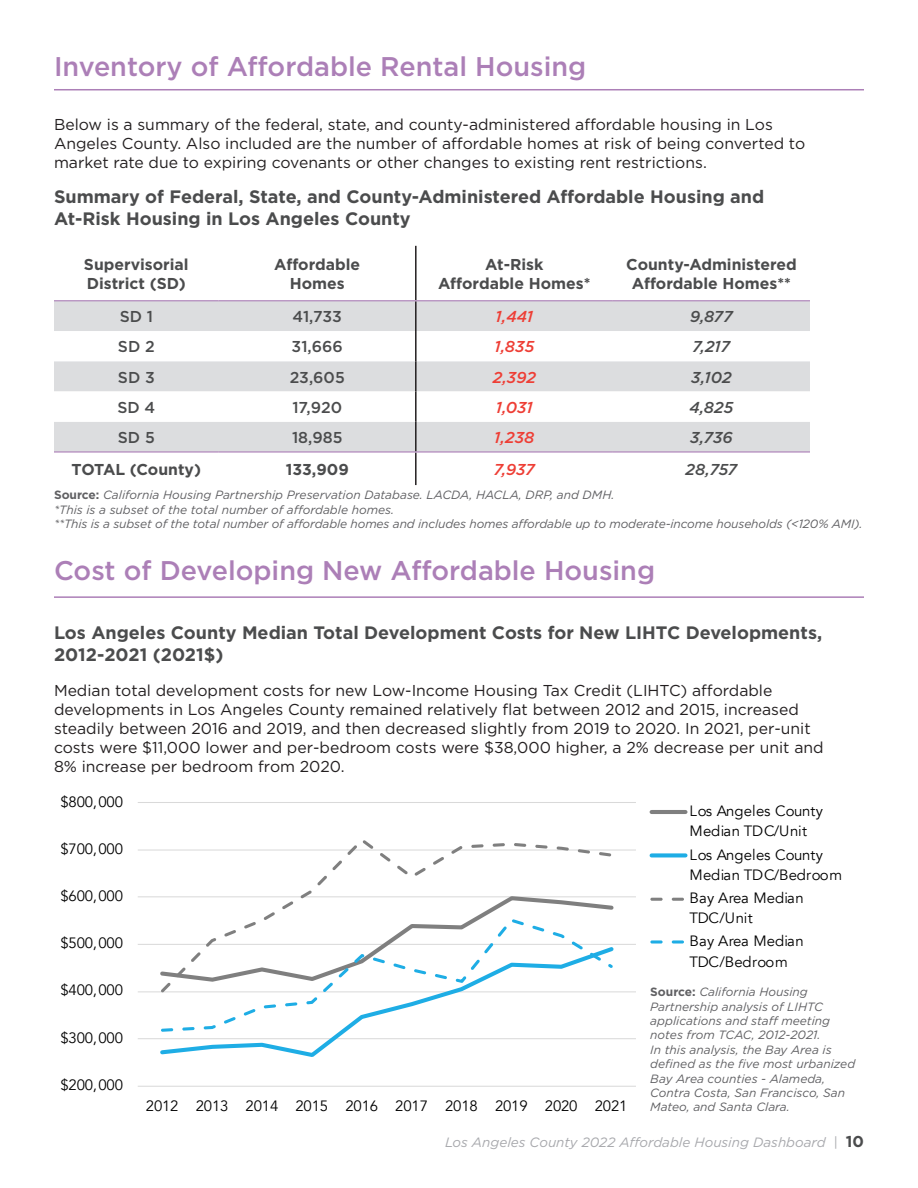
<style>
.page{position:relative;width:918px;height:1188px;background:#fff}
.page>*{position:absolute;margin:0;border:0;box-sizing:border-box;transform-origin:0 0}
.t1{font:500 27px "Gotham";color:#ac7fb7}
.t2{font:700 18px/21.6px "Gotham";color:#4b4c4d}
.t3{font:15.75px/18.9px "Gotham";color:#231f20}
.t4{font:700 15.75px "Gotham";color:#4b4c4d}
.t5{font:500 15.75px "Gotham";color:#4b4c4d}
.t6{font:italic 500 15.75px "Gotham";color:#4b4c4d}
.t7{font:italic 500 15.75px "Gotham";letter-spacing:-.005em;color:#ee3e35}
.t8{font:15px/20.4px "Avenir";letter-spacing:-.01em;color:#000}
.t9{font:italic 13.5px "Gotham";color:#a8a9ad}
.L_justified{font:italic 12px/14.4px "Gotham";color:#606063}
.s1{font-weight:700;font-style:normal}
.s2{font-style:normal}
.s3{font-weight:700;font-style:normal;font-size:15.75px}
</style>
<div class="page">
<hr style="left:54px;top:89px;width:810px;height:1px;background:#ac7fb7">
<svg style="left:138px;top:802px;width:550px;height:285px"></svg>
<hr style="left:54px;top:596px;width:810px;height:2px;background:#ac7fb7">
<div style="left:54px;top:301px;width:756px;height:150px;background:#dcdddf"></div>
<svg style="left:54px;top:331px;width:756px;height:91px"></svg>
<hr style="left:415px;top:246px;width:2px;height:54px;background:#231f20">
<hr style="left:415px;top:301px;width:2px;height:30px;background:#231f20">
<hr style="left:415px;top:331px;width:2px;height:30px;background:#231f20">
<hr style="left:415px;top:361px;width:2px;height:31px;background:#231f20">
<hr style="left:415px;top:392px;width:2px;height:30px;background:#231f20">
<hr style="left:415px;top:422px;width:2px;height:29px;background:#231f20">
<hr style="left:415px;top:453px;width:2px;height:32px;background:#231f20">
<hr style="left:54px;top:300px;width:165px;height:1px;background:#ac7fb7">
<hr style="left:219px;top:300px;width:197px;height:1px;background:#ac7fb7">
<hr style="left:416px;top:300px;width:197px;height:1px;background:#ac7fb7">
<hr style="left:613px;top:300px;width:197px;height:1px;background:#ac7fb7">
<hr style="left:54px;top:451px;width:165px;height:2px;background:#ac7fb7">
<hr style="left:219px;top:451px;width:197px;height:2px;background:#ac7fb7">
<hr style="left:416px;top:451px;width:197px;height:2px;background:#ac7fb7">
<hr style="left:613px;top:451px;width:197px;height:2px;background:#ac7fb7">
<p class="t1" style="left:54px;top:48px;width:534px">Inventory of Affordable Rental Housing</p>
<p class="t3" style="left:54px;top:114px;width:753px">Below is a summary of the federal, state, and county-administered affordable housing in Los<br>Angeles County. Also included are the number of affordable homes at risk of being converted to market rate due to expiring covenants or other changes to existing rent restrictions.</p>
<p class="t2" style="left:54px;top:186px;width:712px">Summary of Federal, State, and County-Administered Affordable Housing and<br>At-Risk Housing in Los Angeles County</p>
<p class="t4" style="left:84px;top:254px;width:106px">Supervisorial</p>
<p class="t4" style="left:87px;top:273px;width:100px">District (SD)</p>
<p class="t4" style="left:274px;top:254px;width:87px">Affordable</p>
<p class="t4" style="left:290px;top:273px;width:56px">Homes</p>
<p class="t4" style="left:485px;top:254px;width:60px">At-Risk</p>
<p class="t4" style="left:438px;top:273px;width:154px">Affordable Homes*</p>
<p class="t4" style="left:626px;top:254px;width:172px">County-Administered</p>
<p class="t4" style="left:632px;top:273px;width:161px">Affordable Homes**</p>
<p class="t5" style="left:120px;top:306px;width:35px">SD 1</p>
<p class="t5" style="left:293px;top:306px;width:51px">41,733</p>
<p class="t7" style="left:496px;top:306px;width:39px">1,441</p>
<p class="t6" style="left:690px;top:306px;width:44px">9,877</p>
<p class="t5" style="left:118px;top:337px;width:38px">SD 2</p>
<p class="t5" style="left:292px;top:337px;width:53px">31,666</p>
<p class="t7" style="left:494px;top:337px;width:41px">1,835</p>
<p class="t6" style="left:693px;top:337px;width:39px">7,217</p>
<p class="t5" style="left:118px;top:367px;width:38px">SD 3</p>
<p class="t5" style="left:290px;top:367px;width:57px">23,605</p>
<p class="t7" style="left:493px;top:367px;width:45px">2,392</p>
<p class="t6" style="left:691px;top:367px;width:42px">3,102</p>
<p class="t5" style="left:117px;top:397px;width:39px">SD 4</p>
<p class="t5" style="left:292px;top:397px;width:51px">17,920</p>
<p class="t7" style="left:496px;top:397px;width:39px">1,031</p>
<p class="t6" style="left:690px;top:397px;width:45px">4,825</p>
<p class="t5" style="left:118px;top:427px;width:38px">SD 5</p>
<p class="t5" style="left:292px;top:427px;width:52px">18,985</p>
<p class="t7" style="left:494px;top:427px;width:42px">1,238</p>
<p class="t6" style="left:690px;top:427px;width:44px">3,736</p>
<p class="t4" style="left:72px;top:459px;width:131px">TOTAL (County)</p>
<p class="t4" style="left:286px;top:459px;width:65px">133,909</p>
<p class="t7" style="left:494px;top:459px;width:43px">7,937</p>
<p class="t6" style="left:686px;top:459px;width:53px">28,757</p>
<p class="L_justified" style="left:54px;top:488px;width:562px"><span class="s1">Source:</span> California Housing Partnership Preservation Database. LACDA, HACLA, DRP, and DMH.</p>
<p class="L_justified" style="left:54px;top:502px;width:342px">*This is a subset of the total number of affordable homes.</p>
<p class="L_justified" style="left:54px;top:517px;width:810px">**This is a subset of the total number of affordable homes and includes homes affordable up to moderate-income households (&lt;120% AMI).</p>
<p class="t1" style="left:54px;top:553px;width:603px">Cost of Developing New Affordable Housing</p>
<p class="t2" style="left:54px;top:622px;width:770px">Los Angeles County Median Total Development Costs for New LIHTC Developments,<br>2012-2021 (2021$)</p>
<p class="t3" style="left:54px;top:681px;width:771px">Median total development costs for new Low-Income Housing Tax Credit (LIHTC) affordable developments in Los Angeles County remained relatively flat between 2012 and 2015, increased steadily between 2016 and 2019, and then decreased slightly from 2019 to 2020. In 2021, per-unit costs were $11,000 lower and per-bedroom costs were $38,000 higher, a 2% decrease per unit and 8% increase per bedroom from 2020.</p>
<p class="t8" style="left:60px;top:791px;width:64px">$800,000</p>
<p class="t8" style="left:60px;top:839px;width:64px">$700,000</p>
<p class="t8" style="left:60px;top:886px;width:64px">$600,000</p>
<p class="t8" style="left:60px;top:933px;width:64px">$500,000</p>
<p class="t8" style="left:60px;top:980px;width:64px">$400,000</p>
<p class="t8" style="left:60px;top:1028px;width:64px">$300,000</p>
<p class="t8" style="left:60px;top:1075px;width:64px">$200,000</p>
<p class="t8" style="left:690px;top:801px;width:135px">Los Angeles County<br>Median TDC/Unit</p>
<p class="t8" style="left:690px;top:844px;width:154px">Los Angeles County<br>Median TDC/Bedroom</p>
<p class="t8" style="left:690px;top:888px;width:116px">Bay Area Median<br>TDC/Unit</p>
<p class="t8" style="left:690px;top:931px;width:116px">Bay Area Median<br>TDC/Bedroom</p>
<p class="L_justified" style="left:650px;top:985px;width:206px"><span class="s1">Source:</span> California Housing<br>Partnership analysis of LIHTC applications and staff meeting notes from TCAC, 2012-2021.<br>In this analysis, the Bay Area is defined as the five most urbanized<br>Bay Area counties - Alameda,<br>Contra Costa, San Francisco, San<br>Mateo, and Santa Clara.</p>
<p class="t4" style="left:846px;top:1131px;width:20px">10</p>
<p class="t8" style="left:146px;top:1096px;width:483px">2012 2013 2014 2015 2016 2017 2018 2019 2020 2021</p>
<p class="t9" style="left:445px;top:1133px;width:420px">Los Angeles County 2022 Affordable Housing Dashboard <span class="s2">|</span> <span class="s3">3</span></p>
</div>
